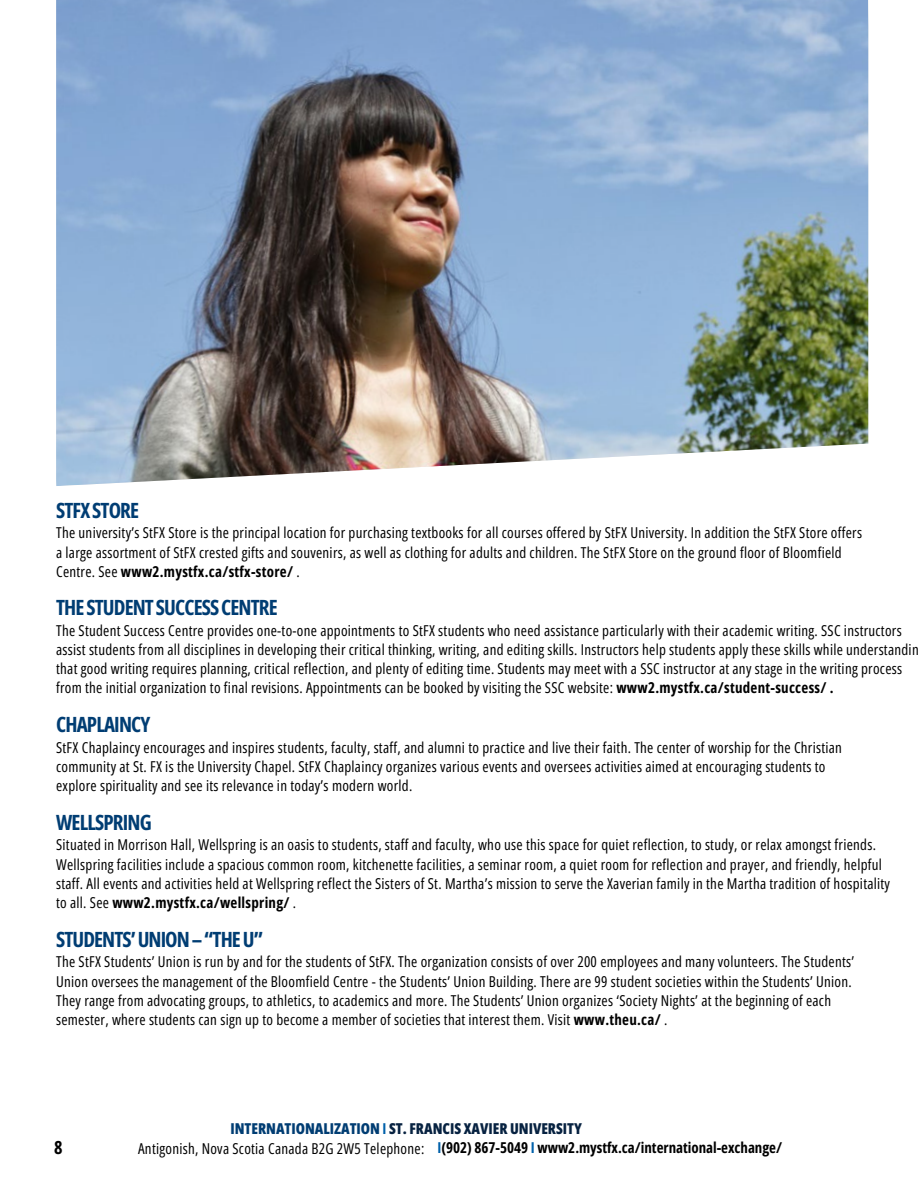
<style>
.page{position:relative;width:918px;height:1188px;background:#fff}
.page>*{position:absolute;margin:0;border:0;box-sizing:border-box;transform-origin:0 0}
.t1{font:700 21px "Open Sans Condensed";letter-spacing:-.04em;color:#003d73}
.t2{font:700 18px "Open Sans Condensed";color:#000}
.t3{font:15px/19.2px "Open Sans Condensed";letter-spacing:.02em;color:#000}
.t4{font:700 15px "Open Sans Condensed";color:#000}
.t5{font:800 15px "Open Sans Condensed";color:#072241}
.s1{font-weight:700}
.s2{color:#003d73}
.s3{font-weight:700;color:#0061aa}
.s4{color:#0061aa}
</style>
<div class="page">
<img style="left:56px;top:0;width:812px;height:486px">
<p class="t1" style="left:56px;top:495px;width:84px">STFXSTORE</p>
<p class="t3" style="left:56px;top:523px;width:807px">The university’s StFX Store is the principal location for purchasing textbooks for all courses offered by StFX University. In addition the StFX Store offers a large assortment of StFX crested gifts and souvenirs, as well as clothing for adults and children. The StFX Store on the ground floor of Bloomfield<br>Centre. See <span class="s1">www2.mystfx.ca/stfx-store/</span> .</p>
<p class="t1" style="left:56px;top:593px;width:223px">THESTUDENTSUCCESSCENTRE</p>
<p class="t3" style="left:56px;top:620px;width:864px">The Student Success Centre provides one-to-one appointments to StFX students who need assistance particularly with their academic writing. SSC instructors assist students from all disciplines in developing their critical thinking, writing, and editing skills. Instructors help students apply these skills while understandin that good writing requires planning, critical reflection, and plenty of editing time. Students may meet with a SSC instructor at any stage in the writing process from the initial organization to final revisions. Appointments can be booked by visiting the SSC website: <span class="s1">www2.mystfx.ca/student-success/ .</span></p>
<p class="t1" style="left:56px;top:710px;width:96px">CHAPLAINCY</p>
<p class="t3" style="left:56px;top:737px;width:787px">StFX Chaplaincy encourages and inspires students, faculty, staff, and alumni to practice and live their faith. The center of worship for the Christian community at St. FX is the University Chapel. StFX Chaplaincy organizes various events and oversees activities aimed at encouraging students to explore spirituality and see its relevance in today’s modern world.</p>
<p class="t1" style="left:56px;top:807px;width:97px">WELLSPRING</p>
<p class="t3" style="left:56px;top:835px;width:835px">Situated in Morrison Hall, Wellspring is an oasis to students, staff and faculty, who use this space for quiet reflection, to study, or relax amongst friends.<br>Wellspring facilities include a spacious common room, kitchenette facilities, a seminar room, a quiet room for reflection and prayer, and friendly, helpful staff. All events and activities held at Wellspring reflect the Sisters of St. Martha’s mission to serve the Xaverian family in the Martha tradition of hospitality to all. See <span class="s1">www2.mystfx.ca/wellspring/</span> .</p>
<p class="t1" style="left:56px;top:924px;width:208px">STUDENTS’UNION–“THEU”</p>
<p class="t3" style="left:56px;top:952px;width:800px">The StFX Students’ Union is run by and for the students of StFX. The organization consists of over 200 employees and many volunteers. The Students’ Union oversees the management of the Bloomfield Centre - the Students’ Union Building. There are 99 student societies within the Students’ Union.<br>They range from advocating groups, to athletics, to academics and more. The Students’ Union organizes ‘Society Nights’ at the beginning of each semester, where students can sign up to become a member of societies that interest them. Visit <span class="s1">www.theu.ca/</span> .</p>
<p class="t2" style="left:54px;top:1135px;width:10px">8</p>
<p class="t5" style="left:231px;top:1118px;width:353px"><span class="s2">INTERNATIONALIZATION</span> <span class="s3">I</span> ST. FRANCIS XAVIER UNIVERSITY</p>
<p class="t3" style="left:138px;top:1139px;width:288px">Antigonish, Nova Scotia Canada B2G 2W5 Telephone:</p>
<p class="t4" style="left:438px;top:1137px;width:346px"><span class="s4">I</span>(902) 867-5049 <span class="s4">I</span> www2.mystfx.ca/international-exchange/</p>
</div>
